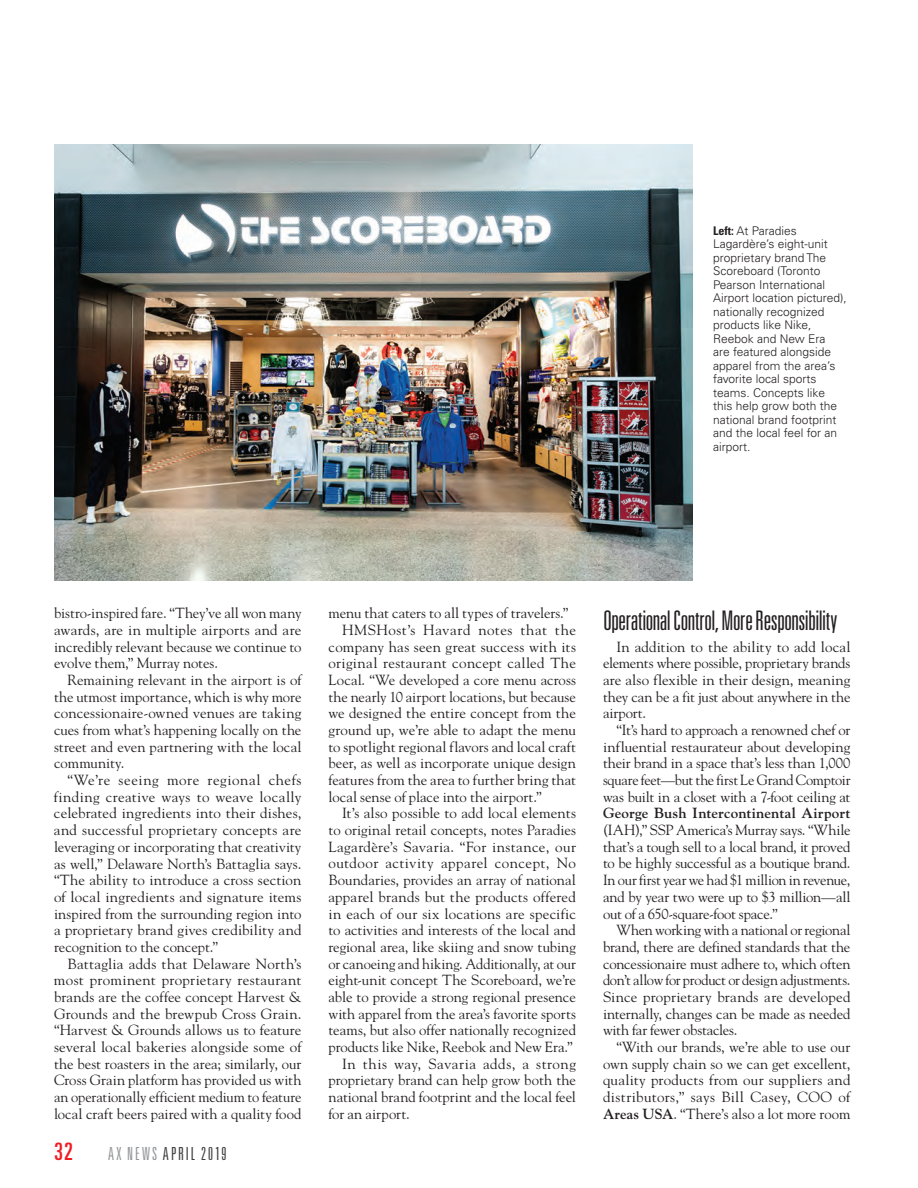
<style>
.page{position:relative;width:918px;height:1188px;background:#fff}
.page>*{position:absolute;margin:0;border:0;box-sizing:border-box;transform-origin:0 0}
.Subhead{font:300 ultra-condensed 27px "Univers LT Std";letter-spacing:-.015em;color:#231f20}
.t1{font:ultra-condensed 24px "Univers LT Std";color:#ee1d23}
.t2{font:300 ultra-condensed 18px "Univers LT Std";letter-spacing:.115em;color:#3e3e3f}
.Body{font:14.7px/16.6px "Goudy Std";letter-spacing:-.005em;color:#231f20;text-align:justify}
.t3{font:300 12px/13.5px "Univers LT Std";color:#231f20}
.s1{font-weight:700;font-stretch:condensed}
.s2{color:#939598}
.s3{font-weight:700}
</style>
<div class="page">
<img style="left:54px;top:145px;width:638px;height:435px">
<p class="t3" style="left:713px;top:224px;width:135px"><span class="s1">Left:</span> At Paradies<br>Lagardère’s eight-unit proprietary brand The<br>Scoreboard (Toronto<br>Pearson International<br>Airport location pictured), nationally recognized products like Nike,<br>Reebok and New Era<br>are featured alongside apparel from the area’s favorite local sports teams. Concepts like this help grow both the national brand footprint and the local feel for an airport.</p>
<p class="Body" style="left:54px;top:605px;width:249px">bistro-inspired fare. “They’ve all won many awards, are in multiple airports and are incredibly relevant because we continue to evolve them,” Murray notes.</p>
<p class="Body" style="left:54px;top:671px;width:249px;text-indent:14px">Remaining relevant in the airport is of the utmost importance, which is why more concessionaire-owned venues are taking cues from what’s happening locally on the street and even partnering with the local community.</p>
<p class="Body" style="left:54px;top:771px;width:249px;text-indent:14px">“We’re seeing more regional chefs finding creative ways to weave locally celebrated ingredients into their dishes, and successful proprietary concepts are leveraging or incorporating that creativity as well,” Delaware North’s Battaglia says. “The ability to introduce a cross section of local ingredients and signature items inspired from the surrounding region into a proprietary brand gives credibility and recognition to the concept.”</p>
<p class="Body" style="left:54px;top:955px;width:249px;text-indent:14px">Battaglia adds that Delaware North’s most prominent proprietary restaurant brands are the coffee concept Harvest &amp; Grounds and the brewpub Cross Grain. “Harvest &amp; Grounds allows us to feature several local bakeries alongside some of the best roasters in the area; similarly, our Cross Grain platform has provided us with an operationally efficient medium to feature local craft beers paired with a quality food</p>
<h2 class="t1" style="left:54px;top:1138px;width:20px">32</h2>
<p class="t2" style="left:108px;top:1144px;width:120px"><span class="s2">AX NEWS</span> APRIL 2019</p>
<p class="Body" style="left:328px;top:605px;width:242px">menu that caters to all types of travelers.”</p>
<p class="Body" style="left:328px;top:621px;width:249px;text-indent:14px">HMSHost’s Havard notes that the company has seen great success with its original restaurant concept called The Local. “We developed a core menu across the nearly 10 airport locations, but because we designed the entire concept from the ground up, we’re able to adapt the menu to spotlight regional flavors and local craft beer, as well as incorporate unique design features from the area to further bring that local sense of place into the airport.”</p>
<p class="Body" style="left:328px;top:805px;width:249px;text-indent:14px">It’s also possible to add local elements to original retail concepts, notes Paradies Lagardère’s Savaria. “For instance, our outdoor activity apparel concept, No Boundaries, provides an array of national apparel brands but the products offered in each of our six locations are specific to activities and interests of the local and regional area, like skiing and snow tubing or canoeing and hiking. Additionally, at our eight-unit concept The Scoreboard, we’re able to provide a strong regional presence with apparel from the area’s favorite sports teams, but also offer nationally recognized products like Nike, Reebok and New Era.”</p>
<p class="Body" style="left:328px;top:1055px;width:249px;text-indent:14px">In this way, Savaria adds, a strong proprietary brand can help grow both the national brand footprint and the local feel for an airport.</p>
<p class="Subhead" style="left:603px;top:607px;width:236px">Operational Control, More Responsibility</p>
<p class="Body" style="left:603px;top:638px;width:249px;text-indent:14px">In addition to the ability to add local elements where possible, proprietary brands are also flexible in their design, meaning they can be a fit just about anywhere in the airport.</p>
<p class="Body" style="left:603px;top:721px;width:249px;text-indent:13px">“It’s hard to approach a renowned chef or influential restaurateur about developing their brand in a space that’s less than 1,000 square feet—but the first Le Grand Comptoir was built in a closet with a 7-foot ceiling at <span class="s3">George Bush Intercontinental Airport </span>(IAH),” SSP America’s Murray says. “While that’s a tough sell to a local brand, it proved to be highly successful as a boutique brand.<br>In our first year we had $1 million in revenue, and by year two were up to $3 million—all out of a 650-square-foot space.”</p>
<p class="Body" style="left:603px;top:922px;width:249px;text-indent:14px">When working with a national or regional brand, there are defined standards that the concessionaire must adhere to, which often don’t allow for product or design adjustments.<br>Since proprietary brands are developed internally, changes can be made as needed with far fewer obstacles.</p>
<p class="Body" style="left:603px;top:1038px;width:249px;text-indent:14px">“With our brands, we’re able to use our own supply chain so we can get excellent, quality products from our suppliers and distributors,” says Bill Casey, COO of <span class="s3">Areas USA</span>. “There’s also a lot more room</p>
</div>
